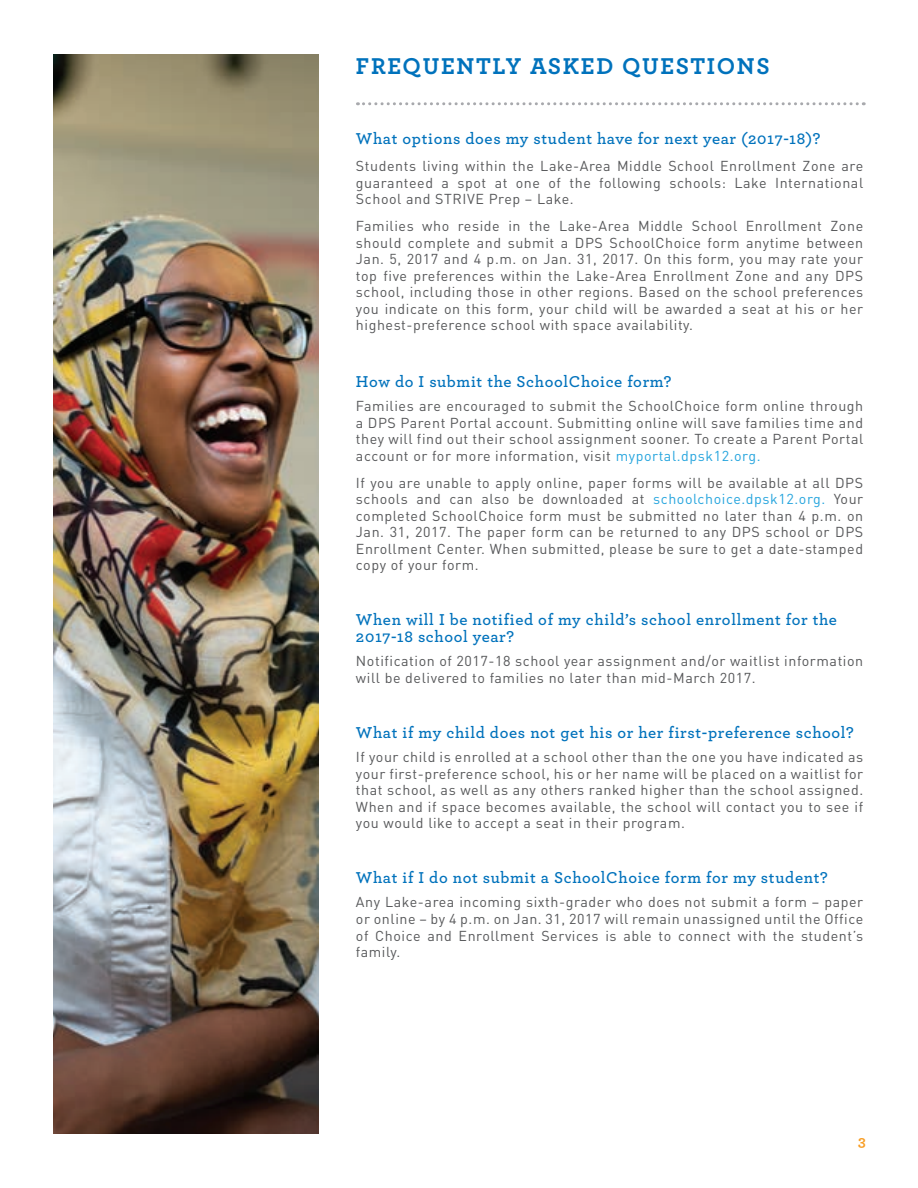
<style>
.page{position:relative;width:918px;height:1188px;background:#fff}
.page>*{position:absolute;margin:0;border:0;box-sizing:border-box;transform-origin:0 0}
.t1{font:700 24px "Archer Pro";letter-spacing:.07em;color:#0072bc}
.t2{font:600 16.5px/16.5px "Archer Pro";letter-spacing:.04em;color:#0072bc}
.t3{font:700 15px "Archer Pro";color:#f89d23}
.t4{font:14.25px/16.5px "DIN Pro";letter-spacing:.04em;color:#57585a;text-align:justify}
.s1{color:#26a5de}
</style>
<div class="page">
<svg style="left:357px;top:102px;width:507px;height:3px"></svg>
<img style="left:54px;top:54px;width:264px;height:1080px">
<h1 class="t1" style="left:356px;top:47px;width:415px">FREQUENTLY ASKED QUESTIONS</h1>
<p class="t2" style="left:356px;top:129px;width:466px">What options does my student have for next year (2017-18)?</p>
<p class="t4" style="left:356px;top:157px;width:509px">Students living within the Lake-Area Middle School Enrollment Zone are guaranteed a spot at one of the following schools: Lake International School and STRIVE Prep – Lake.</p>
<p class="t4" style="left:356px;top:217px;width:509px">Families who reside in the Lake-Area Middle School Enrollment Zone should complete and submit a DPS SchoolChoice form anytime between Jan. 5, 2017 and 4 p.m. on Jan. 31, 2017. On this form, you may rate your top five preferences within the Lake-Area Enrollment Zone and any DPS school, including those in other regions. Based on the school preferences you indicate on this form, your child will be awarded a seat at his or her highest-preference school with space availability.</p>
<p class="t2" style="left:356px;top:372px;width:317px">How do I submit the SchoolChoice form?</p>
<p class="t4" style="left:356px;top:397px;width:509px">Families are encouraged to submit the SchoolChoice form online through a DPS Parent Portal account. Submitting online will save families time and they will find out their school assignment sooner. To create a Parent Portal account or for more information, visit <span class="s1">myportal.dpsk12.org.</span></p>
<p class="t4" style="left:356px;top:474px;width:509px">If you are unable to apply online, paper forms will be available at all DPS schools and can also be downloaded at <span class="s1">schoolchoice.dpsk12.org.</span> Your completed SchoolChoice form must be submitted no later than 4 p.m. on Jan. 31, 2017. The paper form can be returned to any DPS school or DPS Enrollment Center. When submitted, please be sure to get a date-stamped copy of your form.</p>
<p class="t2" style="left:356px;top:611px;width:483px">When will I be notified of my child’s school enrollment for the<br>2017-18 school year?</p>
<p class="t4" style="left:356px;top:652px;width:509px">Notification of 2017-18 school year assignment and/or waitlist information will be delivered to families no later than mid-March 2017.</p>
<p class="t2" style="left:356px;top:723px;width:499px">What if my child does not get his or her first-preference school?</p>
<p class="t4" style="left:356px;top:748px;width:509px">If your child is enrolled at a school other than the one you have indicated as your first-preference school, his or her name will be placed on a waitlist for that school, as well as any others ranked higher than the school assigned.<br>When and if space becomes available, the school will contact you to see if you would like to accept a seat in their program.</p>
<p class="t2" style="left:356px;top:869px;width:473px">What if I do not submit a SchoolChoice form for my student?</p>
<p class="t4" style="left:356px;top:894px;width:509px">Any Lake-area incoming sixth-grader who does not submit a form – paper or online – by 4 p.m. on Jan. 31, 2017 will remain unassigned until the Office of Choice and Enrollment Services is able to connect with the student’s family.</p>
<p class="t3" style="left:858px;top:1129px;width:9px">3</p>
</div>
